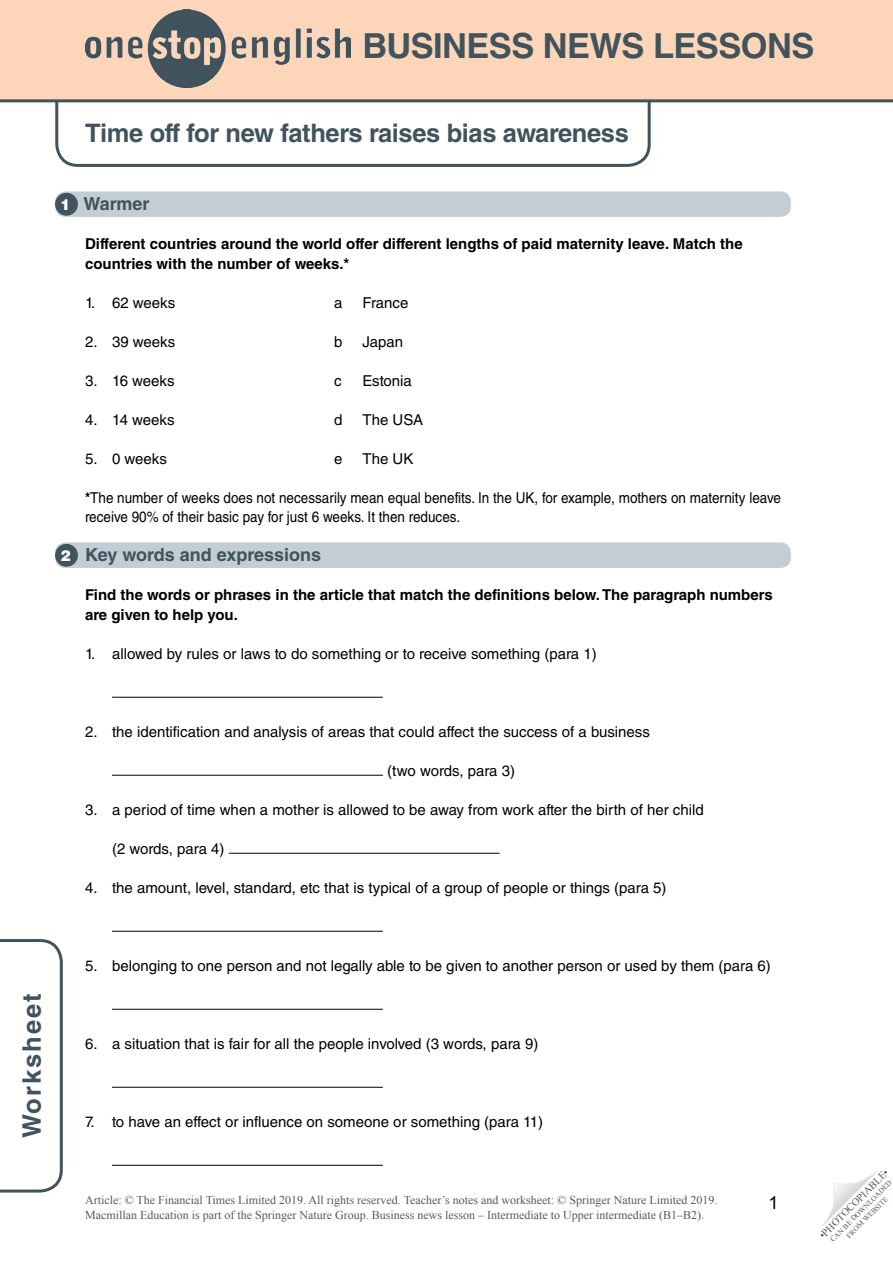
<style>
.page{position:relative;width:893px;height:1263px;background:#fff}
.page>*{position:absolute;margin:0;border:0;box-sizing:border-box;transform-origin:0 0}
.t1{font:700 34.5px "Helvetica LT Std";letter-spacing:-.015em;color:#41535d}
.t2{font:700 25.5px "Helvetica LT Std";letter-spacing:-.015em;color:#41535d}
.t3{font:700 25.5px "Helvetica LT Std";letter-spacing:.08em;color:#41535d}
.WS__Exercise_title{font:700 18px "Helvetica LT Std";color:#41535d}
.t4{font:18px "Arial";color:#000}
.TN__Body_text{font:15px "Helvetica LT Std";color:#000}
.WS__Body_-_rubric{font:700 15px/19.5px "Helvetica LT Std";color:#000}
.TN__Body_text-2{font:15px/19.5px "Helvetica LT Std";color:#000;scale:.9 1}
.t5{font:900 15px "Helvetica LT Std";color:#fff}
.t6{font:12px/14.4px "Times New Roman";color:#58595b}
.t7{font:10.5px "Times New Roman";color:#58595b}
.t8{font:7.5px/9px "Times New Roman";color:#58595b;text-align:center}
.s1{font-weight:700}
</style>
<div class="page">
<svg style="left:54px;top:102px;width:598px;height:65px"></svg>
<svg style="left:822px;top:1171px;width:55px;height:55px"></svg>
<div style="left:0;top:0;width:893px;height:101px;background:#fdd6b9"></div>
<hr style="left:0;top:99px;width:893px;height:3px;background:#41535d">
<img style="left:86px;top:10px;width:265px;height:78px">
<svg style="left:0;top:939px;width:63px;height:254px"></svg>
<div style="left:55px;top:542px;width:736px;height:26px;background:#c3ced4;border-radius:10px"></div>
<div style="left:55px;top:191px;width:736px;height:26px;background:#c3ced4;border-radius:10px"></div>
<hr style="left:112px;top:697px;width:271px;height:1px;background:#000">
<hr style="left:112px;top:775px;width:271px;height:1px;background:#000">
<hr style="left:229px;top:853px;width:271px;height:1px;background:#000">
<hr style="left:112px;top:931px;width:271px;height:1px;background:#000">
<hr style="left:112px;top:1009px;width:271px;height:1px;background:#000">
<hr style="left:112px;top:1087px;width:271px;height:1px;background:#000">
<hr style="left:112px;top:1165px;width:271px;height:1px;background:#000">
<div style="left:55px;top:193px;width:23px;height:23px;background:#41535d;border-radius:50%"></div>
<div style="left:55px;top:544px;width:23px;height:23px;background:#41535d;border-radius:50%"></div>
<h1 class="t1" style="left:362px;top:25px;width:453px">BUSINESS NEWS LESSONS</h1>
<h2 class="t2" style="left:85px;top:118px;width:545px">Time off for new fathers raises bias awareness</h2>
<p class="t5" style="left:61px;top:194px;width:12px">1</p>
<p class="t5" style="left:61px;top:545px;width:12px">2</p>
<p class="WS__Exercise_title" style="left:84px;top:193px;width:68px">Warmer</p>
<p class="WS__Body_-_rubric" style="left:85px;top:234px;width:659px">Different countries around the world offer different lengths of paid maternity leave. Match the countries with the number of weeks.*</p>
<p class="TN__Body_text" style="left:85px;top:294px;width:92px">1. 62 weeks</p>
<p class="TN__Body_text" style="left:334px;top:294px;width:10px">a</p>
<p class="TN__Body_text" style="left:363px;top:294px;width:47px">France</p>
<p class="TN__Body_text" style="left:85px;top:333px;width:92px">2. 39 weeks</p>
<p class="TN__Body_text" style="left:334px;top:333px;width:10px">b</p>
<p class="TN__Body_text" style="left:363px;top:333px;width:42px">Japan</p>
<p class="TN__Body_text" style="left:85px;top:372px;width:91px">3. 16 weeks</p>
<p class="TN__Body_text" style="left:334px;top:372px;width:9px">c</p>
<p class="TN__Body_text" style="left:363px;top:372px;width:51px">Estonia</p>
<p class="TN__Body_text" style="left:85px;top:411px;width:91px">4. 14 weeks</p>
<p class="TN__Body_text" style="left:334px;top:411px;width:10px">d</p>
<p class="TN__Body_text" style="left:363px;top:411px;width:62px">The USA</p>
<p class="TN__Body_text" style="left:85px;top:450px;width:83px">5. 0 weeks</p>
<p class="TN__Body_text" style="left:334px;top:450px;width:10px">e</p>
<p class="TN__Body_text" style="left:363px;top:450px;width:52px">The UK</p>
<p class="TN__Body_text-2" style="left:85px;top:487px;width:775px"><span class="s1">*</span>The number of weeks does not necessarily mean equal benefits. In the UK, for example, mothers on maternity leave receive 90% of their basic pay for just 6 weeks. It then reduces.</p>
<p class="WS__Exercise_title" style="left:85px;top:544px;width:238px">Key words and expressions</p>
<p class="WS__Body_-_rubric" style="left:85px;top:585px;width:689px">Find the words or phrases in the article that match the definitions below. The paragraph numbers are given to help you.</p>
<p class="TN__Body_text" style="left:85px;top:645px;width:513px">1. allowed by rules or laws to do something or to receive something (para 1)</p>
<h2 class="t3" style="left:16px;top:1138px;width:146px;rotate:-90deg">Worksheet</h2>
<p class="TN__Body_text" style="left:85px;top:723px;width:566px">2. the identification and analysis of areas that could affect the success of a business</p>
<p class="TN__Body_text" style="left:387px;top:762px;width:129px">(two words, para 3)</p>
<p class="TN__Body_text" style="left:85px;top:801px;width:620px">3. a period of time when a mother is allowed to be away from work after the birth of her child</p>
<p class="TN__Body_text" style="left:112px;top:840px;width:114px">(2 words, para 4)</p>
<p class="TN__Body_text" style="left:85px;top:879px;width:583px">4. the amount, level, standard, etc that is typical of a group of people or things (para 5)</p>
<p class="TN__Body_text" style="left:85px;top:957px;width:687px">5. belonging to one person and not legally able to be given to another person or used by them (para 6)</p>
<p class="TN__Body_text" style="left:85px;top:1035px;width:455px">6. a situation that is fair for all the people involved (3 words, para 9)</p>
<p class="TN__Body_text" style="left:85px;top:1113px;width:460px">7. to have an effect or influence on someone or something (para 11)</p>
<p class="t6" style="left:85px;top:1193px;width:634px">Article: © The Financial Times Limited 2019. All rights reserved. Teacher’s notes and worksheet: © Springer Nature Limited 2019.<br>Macmillan Education is part of the Springer Nature Group. Business news lesson – Intermediate to Upper intermediate (B1–B2).</p>
<p class="t4" style="left:769px;top:1191px;width:12px">1</p>
<p class="t7" style="left:816px;top:1232px;width:95px;rotate:-45deg">•PHOTOCOPIABLE•</p>
<p class="t8" style="left:828px;top:1237px;width:85px;rotate:-45deg">CAN BE DOWNLOADED<br>FROM WEBSITE</p>
</div>
